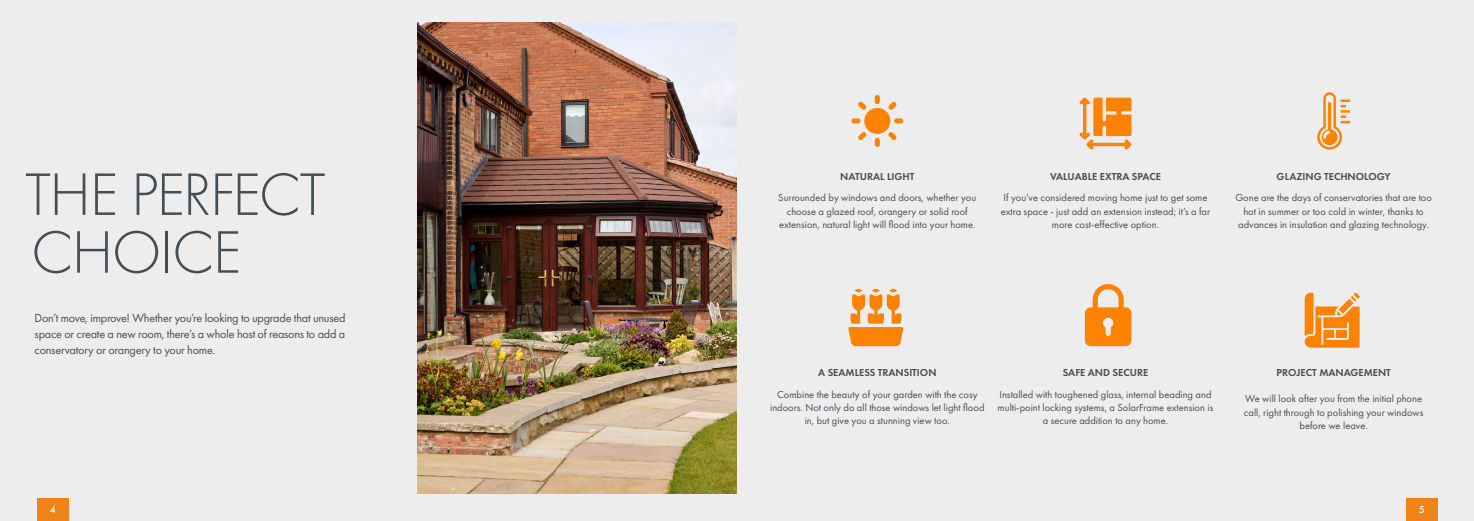
<style>
.page{position:relative;width:1474px;height:521px;background:#fff}
.page>*{position:absolute;margin:0;border:0;box-sizing:border-box;transform-origin:0 0}
.t1{font:300 62.12px/57.8px "Futura PT";letter-spacing:-.03em;color:#464e55}
.t2{font:12.25px/15.8px "Futura PT";letter-spacing:-.02em;color:#464e55;text-align:justify}
.t3{font:10.5px/13.1px "Futura PT";color:#464e55;text-align:center}
.t4{font:600 10.5px "Futura PT";color:#464e55}
.t5{font:500 10.5px "Futura PT";color:#fff}
</style>
<div class="page">
<div style="left:0;top:0;width:1473px;height:521px;background:#ededed"></div>
<div style="left:864px;top:108px;width:26px;height:26px;background:#ff8300;border-radius:50%"></div>
<div style="left:874px;top:95px;width:5px;height:9px;background:#ff8300;border-radius:3px"></div>
<div style="left:874px;top:138px;width:5px;height:9px;background:#ff8300;border-radius:3px"></div>
<svg style="left:888px;top:102px;width:8px;height:8px"></svg>
<svg style="left:858px;top:132px;width:8px;height:8px"></svg>
<div style="left:894px;top:118px;width:9px;height:5px;background:#ff8300;border-radius:3px"></div>
<div style="left:851px;top:118px;width:9px;height:5px;background:#ff8300;border-radius:3px"></div>
<svg style="left:888px;top:132px;width:8px;height:8px"></svg>
<svg style="left:858px;top:102px;width:8px;height:8px"></svg>
<svg style="left:1304px;top:293px;width:55px;height:55px"></svg>
<div style="left:1335px;top:330px;width:11px;height:8px;background:#ff8300"></div>
<svg style="left:1079px;top:97px;width:52px;height:53px"></svg>
<svg style="left:1084px;top:284px;width:47px;height:62px"></svg>
<svg style="left:848px;top:289px;width:55px;height:57px"></svg>
<svg style="left:1317px;top:92px;width:32px;height:58px"></svg>
<div style="left:37px;top:498px;width:31px;height:23px;background:#f0821a"></div>
<div style="left:1406px;top:498px;width:31px;height:23px;background:#f0821a"></div>
<img style="left:417px;top:22px;width:320px;height:471px">
<h1 class="t1" style="left:25px;top:166px;width:302px">THE PERFECT<br>CHOICE</h1>
<p class="t2" style="left:35px;top:310px;width:312px">Don’t move, improve! Whether you’re looking to upgrade that unused space or create a new room, there’s a whole host of reasons to add a conservatory or orangery to your home.</p>
<p class="t4" style="left:840px;top:169px;width:76px">NATURAL LIGHT</p>
<p class="t3" style="left:778px;top:191px;width:200px">Surrounded by windows and doors, whether you choose a glazed roof, orangery or solid roof extension, natural light will flood into your home.</p>
<p class="t4" style="left:1050px;top:169px;width:112px">VALUABLE EXTRA SPACE</p>
<p class="t3" style="left:1000px;top:191px;width:211px">If you’ve considered moving home just to get some extra space - just add an extension instead; it’s a far more cost-effective option.</p>
<p class="t4" style="left:1276px;top:169px;width:115px">GLAZING TECHNOLOGY</p>
<p class="t3" style="left:1235px;top:191px;width:198px">Gone are the days of conservatories that are too hot in summer or too cold in winter, thanks to advances in insulation and glazing technology.</p>
<p class="t4" style="left:818px;top:366px;width:120px">A SEAMLESS TRANSITION</p>
<p class="t3" style="left:770px;top:388px;width:216px">Combine the beauty of your garden with the cosy indoors. Not only do all those windows let light flood in, but give you a stunning view too.</p>
<p class="t4" style="left:1062px;top:366px;width:87px">SAFE AND SECURE</p>
<p class="t3" style="left:997px;top:388px;width:217px">Installed with toughened glass, internal beading and multi-point locking systems, a SolarFrame extension is a secure addition to any home.</p>
<p class="t4" style="left:1276px;top:366px;width:116px">PROJECT MANAGEMENT</p>
<p class="t3" style="left:1243px;top:392px;width:181px">We will look after you from the initial phone call, right through to polishing your windows before we leave.</p>
<p class="t5" style="left:50px;top:503px;width:7px">4</p>
<p class="t5" style="left:1418px;top:503px;width:7px">5</p>
</div>
